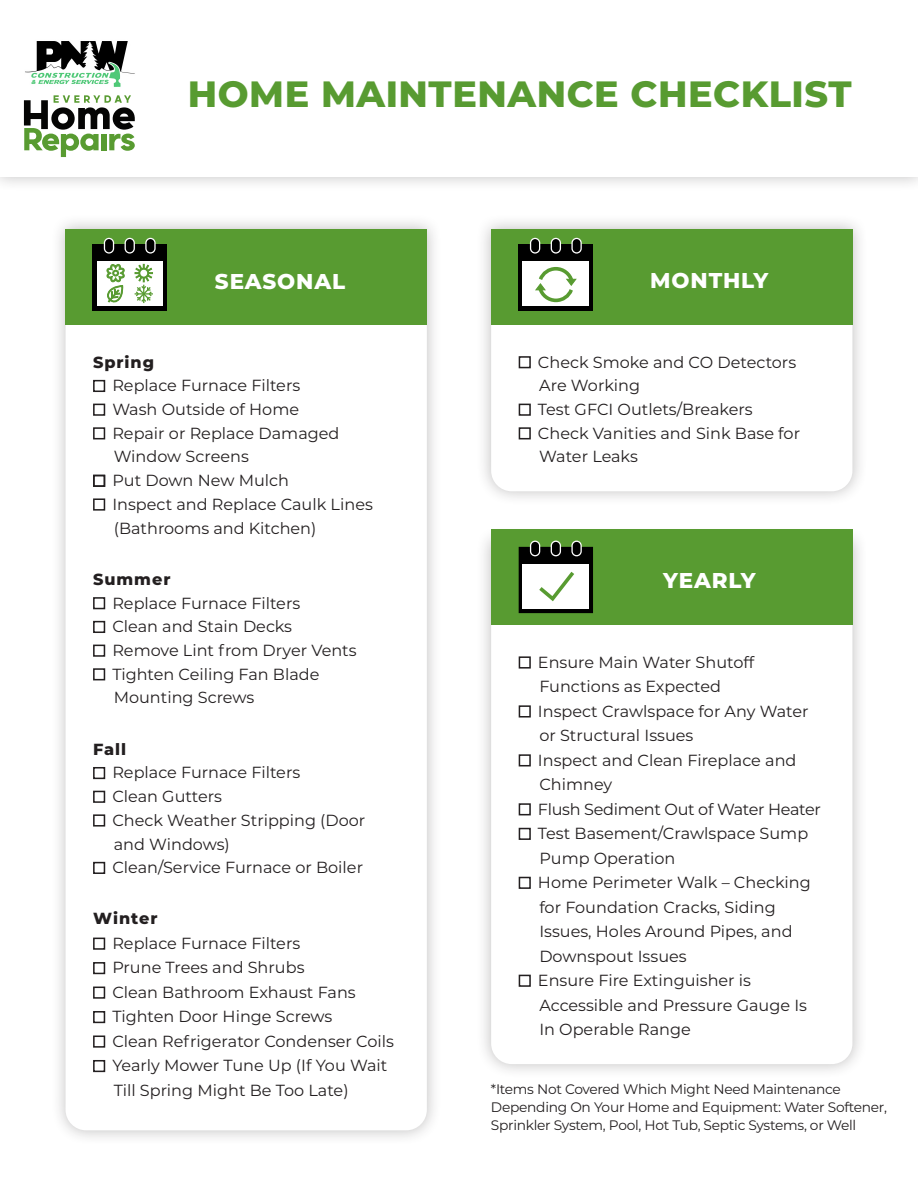
<style>
.page{position:relative;width:918px;height:1188px;background:#fff}
.page>*{position:absolute;margin:0;border:0;box-sizing:border-box;transform-origin:0 0}
.t1{font:800 36.6px "Montserrat";letter-spacing:.015em;color:#589b31}
.t2{font:800 21.45px "Montserrat";letter-spacing:.04em;color:#fff}
.t3{font:16.05px/24.5px "Montserrat";color:#231f20}
.t4{font:16.05px "Montserrat";letter-spacing:-.02em;color:#231f20}
.t5{font:800 16.05px "Montserrat";letter-spacing:.06em;color:#231f20}
.t6{font:13.8px/18.3px "Montserrat";letter-spacing:-.02em;color:#231f20}
</style>
<div class="page">
<div style="left:0;top:0;width:918px;height:192px;background:#231f20;opacity:.29"></div>
<div style="left:0;top:0;width:918px;height:176px;background:#fff"></div>
<svg style="left:24px;top:95px;width:111px;height:62px"></svg>
<div style="left:50px;top:214px;width:392px;height:931px;background:#231f20;opacity:.29"></div>
<svg style="left:66px;top:325px;width:361px;height:805px"></svg>
<div style="left:93px;top:380px;width:12px;height:12px;border:2px solid #231f20"></div>
<div style="left:93px;top:404px;width:12px;height:12px;border:2px solid #231f20"></div>
<div style="left:93px;top:427px;width:12px;height:12px;border:2px solid #231f20"></div>
<div style="left:93px;top:498px;width:12px;height:13px;border:2px solid #231f20"></div>
<div style="left:93px;top:597px;width:12px;height:12px;border:2px solid #231f20"></div>
<div style="left:93px;top:621px;width:12px;height:12px;border:2px solid #231f20"></div>
<div style="left:93px;top:645px;width:12px;height:12px;border:2px solid #231f20"></div>
<div style="left:93px;top:668px;width:12px;height:12px;border:2px solid #231f20"></div>
<div style="left:93px;top:767px;width:12px;height:12px;border:2px solid #231f20"></div>
<div style="left:93px;top:791px;width:12px;height:12px;border:2px solid #231f20"></div>
<div style="left:93px;top:814px;width:12px;height:13px;border:2px solid #231f20"></div>
<div style="left:93px;top:862px;width:12px;height:12px;border:2px solid #231f20"></div>
<div style="left:93px;top:938px;width:12px;height:12px;border:2px solid #231f20"></div>
<div style="left:93px;top:962px;width:12px;height:12px;border:2px solid #231f20"></div>
<div style="left:93px;top:987px;width:12px;height:12px;border:2px solid #231f20"></div>
<div style="left:93px;top:1011px;width:12px;height:12px;border:2px solid #231f20"></div>
<div style="left:93px;top:1035px;width:12px;height:13px;border:2px solid #231f20"></div>
<div style="left:93px;top:1060px;width:12px;height:12px;border:2px solid #231f20"></div>
<div style="left:476px;top:525px;width:392px;height:554px;background:#231f20;opacity:.29"></div>
<svg style="left:491px;top:625px;width:361px;height:439px"></svg>
<div style="left:519px;top:656px;width:12px;height:13px;border:2px solid #231f20"></div>
<div style="left:519px;top:705px;width:12px;height:13px;border:2px solid #231f20"></div>
<div style="left:519px;top:754px;width:12px;height:12px;border:2px solid #231f20"></div>
<div style="left:519px;top:803px;width:12px;height:12px;border:2px solid #231f20"></div>
<div style="left:519px;top:828px;width:12px;height:12px;border:2px solid #231f20"></div>
<div style="left:519px;top:877px;width:12px;height:12px;border:2px solid #231f20"></div>
<div style="left:519px;top:975px;width:12px;height:12px;border:2px solid #231f20"></div>
<div style="left:476px;top:214px;width:392px;height:293px;background:#231f20;opacity:.29"></div>
<svg style="left:491px;top:325px;width:361px;height:166px"></svg>
<div style="left:519px;top:356px;width:12px;height:12px;border:2px solid #231f20"></div>
<div style="left:519px;top:404px;width:12px;height:12px;border:2px solid #231f20"></div>
<div style="left:519px;top:427px;width:12px;height:12px;border:2px solid #231f20"></div>
<div style="left:66px;top:229px;width:361px;height:96px;background:#589b31"></div>
<div style="left:491px;top:229px;width:361px;height:96px;background:#589b31"></div>
<div style="left:491px;top:529px;width:361px;height:96px;background:#589b31"></div>
<div style="left:519px;top:244px;width:74px;height:66px;background:#000"></div>
<div style="left:523px;top:261px;width:66px;height:45px;background:#fff"></div>
<svg style="left:530px;top:238px;width:10px;height:16px"></svg>
<svg style="left:571px;top:238px;width:11px;height:16px"></svg>
<svg style="left:551px;top:238px;width:10px;height:16px"></svg>
<svg style="left:535px;top:267px;width:42px;height:36px"></svg>
<div style="left:93px;top:244px;width:74px;height:66px;background:#000"></div>
<div style="left:97px;top:261px;width:66px;height:45px;background:#fff"></div>
<svg style="left:104px;top:238px;width:10px;height:16px"></svg>
<svg style="left:145px;top:238px;width:11px;height:16px"></svg>
<svg style="left:125px;top:238px;width:10px;height:16px"></svg>
<svg style="left:106px;top:264px;width:19px;height:39px"></svg>
<svg style="left:134px;top:264px;width:19px;height:39px"></svg>
<svg style="left:519px;top:541px;width:74px;height:72px;background:#969c93"></svg>
<img style="left:25px;top:41px;width:110px;height:46px">
<div style="left:93px;top:475px;width:12px;height:12px;border:2px solid #231f20"></div>
<p class="t1" style="left:188px;top:67px;width:665px">HOME MAINTENANCE CHECKLIST</p>
<p class="t2" style="left:215px;top:265px;width:132px">SEASONAL</p>
<p class="t5" style="left:93px;top:350px;width:63px">Spring</p>
<p class="t3" style="left:112px;top:373px;width:189px">Replace Furnace Filters</p>
<p class="t3" style="left:112px;top:397px;width:188px">Wash Outside of Home</p>
<p class="t3" style="left:112px;top:421px;width:229px;line-height:23.7px">Repair or Replace Damaged<br>Window Screens</p>
<p class="t3" style="left:112px;top:468px;width:178px">Put Down New Mulch</p>
<p class="t3" style="left:112px;top:492px;width:262px;line-height:23.7px">Inspect and Replace Caulk Lines (Bathrooms and Kitchen)</p>
<p class="t5" style="left:93px;top:567px;width:79px">Summer</p>
<p class="t3" style="left:112px;top:590px;width:189px">Replace Furnace Filters</p>
<p class="t3" style="left:112px;top:614px;width:181px">Clean and Stain Decks</p>
<p class="t3" style="left:112px;top:637px;width:246px">Remove Lint from Dryer Vents</p>
<p class="t3" style="left:112px;top:662px;width:209px;line-height:23.7px">Tighten Ceiling Fan Blade<br>Mounting Screws</p>
<p class="t5" style="left:93px;top:737px;width:35px">Fall</p>
<p class="t3" style="left:112px;top:760px;width:189px">Replace Furnace Filters</p>
<p class="t3" style="left:112px;top:784px;width:111px">Clean Gutters</p>
<p class="t3" style="left:112px;top:808px;width:255px;line-height:23.7px">Check Weather Stripping (Door and Windows)</p>
<p class="t3" style="left:112px;top:855px;width:252px">Clean/Service Furnace or Boiler</p>
<p class="t5" style="left:93px;top:907px;width:66px">Winter</p>
<p class="t3" style="left:112px;top:930px;width:189px">Replace Furnace Filters</p>
<p class="t3" style="left:112px;top:955px;width:194px">Prune Trees and Shrubs</p>
<p class="t3" style="left:112px;top:979px;width:245px">Clean Bathroom Exhaust Fans</p>
<p class="t3" style="left:112px;top:1004px;width:222px">Tighten Door Hinge Screws</p>
<p class="t3" style="left:112px;top:1028px;width:283px">Clean Refrigerator Condenser Coils</p>
<p class="t3" style="left:112px;top:1053px;width:277px">Yearly Mower Tune Up (If You Wait<br>Till Spring Might Be Too Late)</p>
<p class="t2" style="left:650px;top:265px;width:120px">MONTHLY</p>
<p class="t3" style="left:538px;top:349px;width:260px;line-height:23.7px">Check Smoke and CO Detectors<br>Are Working</p>
<p class="t3" style="left:538px;top:397px;width:216px">Test GFCI Outlets/Breakers</p>
<p class="t3" style="left:538px;top:421px;width:264px;line-height:23.7px">Check Vanities and Sink Base for<br>Water Leaks</p>
<p class="t2" style="left:663px;top:564px;width:94px">YEARLY</p>
<p class="t3" style="left:538px;top:649px;width:218px">Ensure Main Water Shutoff<br>Functions as Expected</p>
<p class="t3" style="left:538px;top:698px;width:272px">Inspect Crawlspace for Any Water or Structural Issues</p>
<p class="t3" style="left:538px;top:747px;width:260px">Inspect and Clean Fireplace and<br>Chimney</p>
<p class="t4" style="left:538px;top:798px;width:284px">Flush Sediment Out of Water Heater</p>
<p class="t3" style="left:538px;top:821px;width:272px">Test Basement/Crawlspace Sump<br>Pump Operation</p>
<p class="t3" style="left:538px;top:870px;width:274px">Home Perimeter Walk – Checking for Foundation Cracks, Siding<br>Issues, Holes Around Pipes, and<br>Downspout Issues</p>
<p class="t3" style="left:538px;top:968px;width:271px">Ensure Fire Extinguisher is<br>Accessible and Pressure Gauge Is<br>In Operable Range</p>
<p class="t6" style="left:491px;top:1079px;width:398px">*Items Not Covered Which Might Need Maintenance<br>Depending On Your Home and Equipment: Water Softener,<br>Sprinkler System, Pool, Hot Tub, Septic Systems, or Well</p>
</div>
